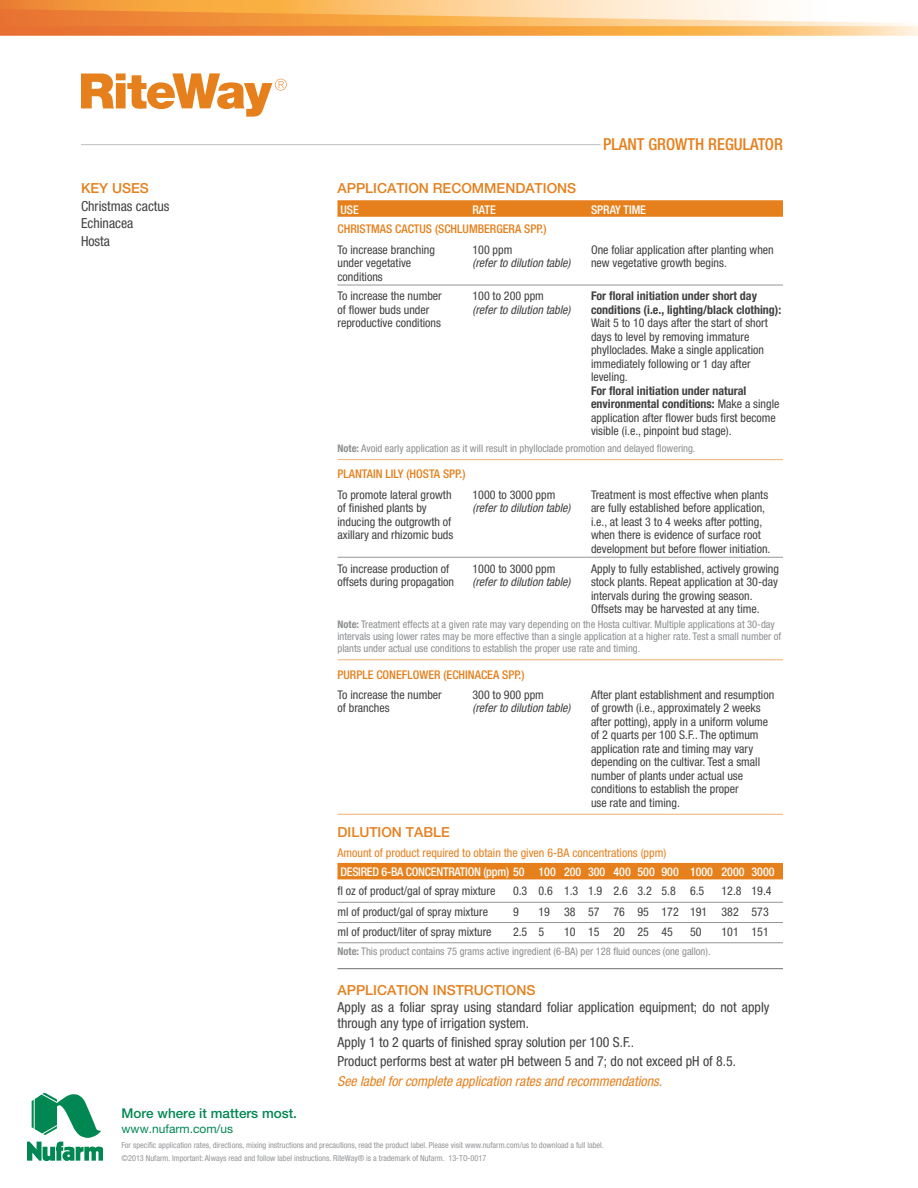
<style>
.page{position:relative;width:918px;height:1188px;background:#fff}
.page>*{position:absolute;margin:0;border:0;box-sizing:border-box;transform-origin:0 0}
.t1{font:500 condensed 16.5px "Helvetica Neue";color:#e5801d}
.t2{font:condensed 13.8px/17.5px "Helvetica Neue";color:#414042}
.t3{font:500 13.8px "Helvetica Neue";color:#e5801d}
.t4{font:italic condensed 13.8px "Helvetica Neue";color:#e5801d}
.t5{font:500 13.5px "Helvetica Neue";color:#008752}
.t6{font:condensed 12px/13.5px "Helvetica Neue";color:#414042}
.t7{font:italic condensed 12px "Helvetica Neue";color:#414042}
.t8{font:500 condensed 12px "Helvetica Neue";color:#e5801d}
.t9{font:500 condensed 12px "Helvetica Neue";color:#fff}
.t10{font:700 condensed 12px "Helvetica Neue";color:#414042}
.t11{font:condensed 12px "Helvetica Neue";color:#e5801d}
.t12{font:12px "Helvetica Neue";color:#008752}
.t13{font:condensed 10.5px/12px "Helvetica Neue";color:#8b8e90}
.t14{font:condensed 8.25px/12.5px "Helvetica Neue";color:#939598}
.s1{font-weight:700}
</style>
<div class="page">
<svg style="left:0;top:0;width:908px;height:26px"></svg>
<svg style="left:0;top:26px;width:918px;height:10px;background:#f29f51"></svg>
<hr style="left:81px;top:144px;width:519px;height:1px;background:#bcbec0">
<svg style="left:81px;top:73px;width:206px;height:44px"></svg>
<div style="left:338px;top:200px;width:445px;height:17px;background:#e5801d"></div>
<hr style="left:338px;top:285px;width:445px;height:1px;background:#939598">
<hr style="left:338px;top:459px;width:445px;height:1px;background:#f2b983">
<hr style="left:338px;top:557px;width:445px;height:1px;background:#939598">
<hr style="left:338px;top:659px;width:445px;height:1px;background:#f2b983">
<hr style="left:338px;top:814px;width:445px;height:1px;background:#f2b983">
<div style="left:338px;top:863px;width:445px;height:16px;background:#e5801d"></div>
<hr style="left:338px;top:902px;width:445px;height:1px;background:#939598">
<hr style="left:338px;top:922px;width:445px;height:1px;background:#939598">
<hr style="left:338px;top:943px;width:445px;height:1px;background:#939598">
<hr style="left:338px;top:968px;width:445px;height:1px;background:#808080">
<svg style="left:27px;top:1093px;width:75px;height:68px"></svg>
<p class="t3" style="left:81px;top:180px;width:69px">KEY USES</p>
<p class="t2" style="left:81px;top:197px;width:90px">Christmas cactus<br>Echinacea<br>Hosta</p>
<h1 class="t1" style="left:603px;top:135px;width:180px">PLANT GROWTH REGULATOR</h1>
<p class="t3" style="left:338px;top:180px;width:240px">APPLICATION RECOMMENDATIONS</p>
<p class="t9" style="left:340px;top:202px;width:16px">USER</p>
<p class="t9" style="left:479px;top:202px;width:10px">ATES</p>
<p class="t9" style="left:597px;top:202px;width:50px">PRAY TIM E</p>
<p class="t8" style="left:338px;top:222px;width:26px">CHRISTM</p>
<p class="t8" style="left:380px;top:222px;width:35px">AS CACTUS</p>
<p class="t8" style="left:435px;top:222px;width:11px">(SCHLUM</p>
<p class="t8" style="left:478px;top:222px;width:70px">BERGERA SPP.)</p>
<p class="t6" style="left:338px;top:242px;width:99px">To increase branching</p>
<p class="t6" style="left:472px;top:242px;width:41px">100 ppm</p>
<p class="t6" style="left:591px;top:242px;width:184px">One foliar application after planting when</p>
<p class="t6" style="left:338px;top:256px;width:75px">under vegetative</p>
<p class="t7" style="left:472px;top:256px;width:99px">(refer to dilution table)</p>
<p class="t6" style="left:591px;top:256px;width:137px">new vegetative growth begins.</p>
<p class="t6" style="left:338px;top:266px;width:106px;line-height:20px">conditions<br>To increase the number</p>
<p class="t6" style="left:472px;top:289px;width:73px">100 to 200 ppm</p>
<p class="t10" style="left:591px;top:289px;width:168px">For floral initiation under short day</p>
<p class="t6" style="left:338px;top:303px;width:93px">of flower buds under</p>
<p class="t7" style="left:472px;top:303px;width:99px">(refer to dilution table)</p>
<p class="t10" style="left:591px;top:302px;width:192px">conditions (i.e., lighting/black clothing):</p>
<p class="t6" style="left:338px;top:316px;width:105px">reproductive conditions</p>
<p class="t6" style="left:591px;top:316px;width:178px">Wait 5 to 10 days after the start of short days to level by removing immature phylloclades. Make a single application immediately following or 1 day after leveling.</p>
<p class="t6" style="left:591px;top:384px;width:190px"><span class="s1">For floral initiation under natural environmental conditions:</span> Make a single application after flower buds first become visible (i.e., pinpoint bud stage).</p>
<p class="t13" style="left:338px;top:442px;width:359px"><span class="s1">Note:</span> Avoid early application as it will result in phylloclade promotion and delayed flowering.</p>
<p class="t8" style="left:338px;top:467px;width:129px">PLANTAIN LILY (HOSTA SPP.)</p>
<p class="t6" style="left:338px;top:488px;width:116px">To promote lateral growth</p>
<p class="t6" style="left:472px;top:488px;width:84px">1000 to 3000 ppm</p>
<p class="t6" style="left:591px;top:488px;width:179px">Treatment is most effective when plants</p>
<p class="t6" style="left:338px;top:501px;width:91px">of finished plants by</p>
<p class="t7" style="left:472px;top:501px;width:99px">(refer to dilution table)</p>
<p class="t6" style="left:591px;top:501px;width:176px">are fully established before application,</p>
<p class="t6" style="left:338px;top:515px;width:115px">inducing the outgrowth of</p>
<p class="t6" style="left:591px;top:515px;width:173px">i.e., at least 3 to 4 weeks after potting,</p>
<p class="t6" style="left:338px;top:528px;width:117px">axillary and rhizomic buds</p>
<p class="t6" style="left:591px;top:528px;width:181px">when there is evidence of surface root development but before flower initiation.</p>
<p class="t6" style="left:338px;top:562px;width:113px">To increase production of</p>
<p class="t6" style="left:473px;top:562px;width:84px">1000 to 3000 ppm</p>
<p class="t6" style="left:591px;top:562px;width:190px">Apply to fully established, actively growing</p>
<p class="t6" style="left:338px;top:575px;width:118px">offsets during propagation</p>
<p class="t7" style="left:473px;top:575px;width:99px">(refer to dilution table)</p>
<p class="t6" style="left:591px;top:575px;width:188px">stock plants. Repeat application at 30-day intervals during the growing season.<br>Offsets may be harvested at any time.</p>
<p class="t13" style="left:338px;top:619px;width:445px"><span class="s1">Note:</span> Treatment effects at a given rate may vary depending on the Hosta cultivar. Multiple applications at 30-day intervals using lower rates may be more effective than a single application at a higher rate. Test a small number of plants under actual use conditions to establish the proper use rate and timing.</p>
<p class="t8" style="left:338px;top:667px;width:189px">PURPLE CONEFLOWER (ECHINACEA SPP.)</p>
<p class="t6" style="left:338px;top:688px;width:106px">To increase the number</p>
<p class="t6" style="left:472px;top:688px;width:73px">300 to 900 ppm</p>
<p class="t6" style="left:591px;top:688px;width:185px">After plant establishment and resumption</p>
<p class="t6" style="left:338px;top:701px;width:54px">of branches</p>
<p class="t7" style="left:472px;top:701px;width:99px">(refer to dilution table)</p>
<p class="t6" style="left:591px;top:701px;width:179px">of growth (i.e., approximately 2 weeks after potting), apply in a uniform volume of 2 quarts per 100 S.F.. The optimum application rate and timing may vary depending on the cultivar. Test a small number of plants under actual use conditions to establish the proper<br>use rate and timing.</p>
<p class="t3" style="left:338px;top:824px;width:114px">DILUTION TABLE</p>
<p class="t11" style="left:338px;top:846px;width:330px">Amount of product required to obtain the given 6-BA concentrations (ppm)</p>
<p class="t9" style="left:340px;top:865px;width:28px">DESIRED</p>
<p class="t9" style="left:382px;top:865px;width:394px">6-BA CONCENTRATION (PPM) 50 100 200 300 400 500 900 1000 2000 3000</p>
<p class="t6" style="left:338px;top:884px;width:159px">fl oz of product/gal of spray mixture</p>
<p class="t6" style="left:513px;top:884px;width:193px">0.3 0.6 1.3 1.9 2.6 3.2 5.8 6.5</p>
<p class="t6" style="left:722px;top:884px;width:52px">12.8 19.4</p>
<p class="t6" style="left:338px;top:905px;width:152px">ml of product/gal of spray mixture</p>
<p class="t6" style="left:513px;top:905px;width:7px">9</p>
<p class="t6" style="left:538px;top:905px;width:232px">19 38 57 76 95 172 191 382 573</p>
<p class="t6" style="left:338px;top:925px;width:156px">ml of product/liter of spray mixture</p>
<p class="t6" style="left:513px;top:925px;width:33px">2.5 5</p>
<p class="t6" style="left:564px;top:925px;width:111px">10 15 20 25 45</p>
<p class="t6" style="left:690px;top:925px;width:13px">50</p>
<p class="t6" style="left:722px;top:925px;width:49px">101 151</p>
<p class="t13" style="left:338px;top:945px;width:375px"><span class="s1">Note:</span> This product contains 75 grams active ingredient (6-BA) per 128 fluid ounces (one gallon).</p>
<p class="t3" style="left:338px;top:982px;width:199px">APPLICATION INSTRUCTIONS</p>
<p class="t2" style="left:338px;top:999px;width:434px;line-height:16.5px">Apply as a foliar spray using standard foliar application equipment; do not apply through any type of irrigation system.</p>
<p class="t2" style="left:338px;top:1033px;width:400px;line-height:18.6px">Apply 1 to 2 quarts of finished spray solution per 100 S.F..<br>Product performs best at water pH between 5 and 7; do not exceed pH of 8.5.</p>
<p class="t4" style="left:338px;top:1074px;width:326px">See label for complete application rates and recommendations.</p>
<p class="t5" style="left:122px;top:1105px;width:177px">MORE WHERE IT MATTERS MOST.</p>
<p class="t12" style="left:122px;top:1121px;width:113px">www.nufarm.com/us</p>
<p class="t14" style="left:122px;top:1139px;width:484px">For specific application rates, directions, mixing instructions and precautions, read the product label. Please visit www.nufarm.com/us to download a full label. ©2013 Nufarm. Important: Always read and follow label instructions. RiteWay® is a trademark of Nufarm. 13-TO-0017</p>
</div>
